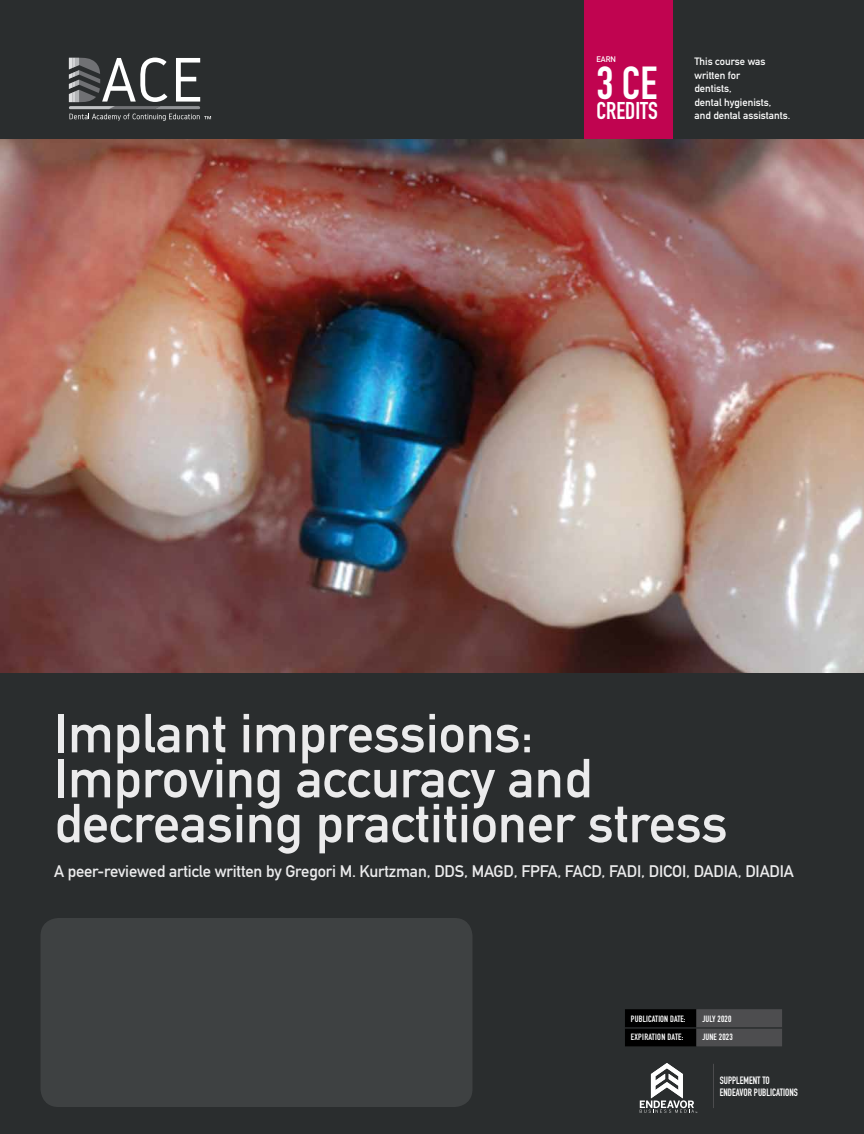
<style>
.page{position:relative;width:864px;height:1134px;background:#2a2d2e}
.page>*{position:absolute;margin:0;border:0;box-sizing:border-box;transform-origin:0 0}
.t1{font:54px/45px "DIN Mittelschrift Std";color:#ebebec}
.t2{font:45.6px "DIN Engschrift Std";color:#fff}
.t3{font:24px "DIN Engschrift Std";color:#fff}
.t4{font:16.5px "DIN Mittelschrift Std";letter-spacing:-.01em;color:#ebebec}
.t5{font:10.5px/13.5px "DIN Mittelschrift Std";color:#fff}
.t6{font:10.5px/12px "DIN Engschrift Std";color:#fff;scale:.95 1}
.t7{font:9px "DIN Engschrift Std";letter-spacing:.015em;color:#fff}
.t8{font:7.95px "DIN Mittelschrift Std";color:#fff}
</style>
<div class="page">
<img style="left:0;top:139px;width:864px;height:534px">
<svg style="left:640px;top:1063px;width:57px;height:50px"></svg>
<hr style="left:713px;top:1064px;width:1px;height:44px;background:#4d4d4f">
<div style="left:584px;top:0;width:89px;height:139px;background:#c00450"></div>
<div style="left:40px;top:918px;width:432px;height:189px;background:#3e4142;border-radius:18px"></div>
<svg style="left:69px;top:58px;width:142px;height:63px"></svg>
<svg style="left:625px;top:1009px;width:157px;height:37px;background:#2a2a2b"></svg>
<hr style="left:625px;top:1027px;width:71px;height:2px;background:#2a2d2e">
<hr style="left:696px;top:1027px;width:86px;height:2px;background:#2a2d2e">
<p class="t8" style="left:596px;top:55px;width:21px">EARN</p>
<h2 class="t2" style="left:596px;top:56px;width:62px">3 CE</h2>
<h3 class="t3" style="left:596px;top:97px;width:63px">CREDITS</h3>
<p class="t5" style="left:694px;top:55px;width:97px">This course was written for<br>dentists,<br>dental hygienists, and dental assistants.</p>
<h1 class="t1" style="left:54px;top:711px;width:675px">Implant impressions:<br>Improving accuracy and decreasing practitioner stress</h1>
<p class="t4" style="left:54px;top:861px;width:741px">A peer-reviewed article written by Gregori M. Kurtzman, DDS, MAGD, FPFA, FACD, FADI, DICOI, DADIA, DIADIA</p>
<p class="t7" style="left:631px;top:1013px;width:56px">PUBLICATION DATE:</p>
<p class="t7" style="left:702px;top:1014px;width:30px">JULY 2020</p>
<p class="t7" style="left:631px;top:1032px;width:54px">EXPIRATION DATE:</p>
<p class="t7" style="left:702px;top:1032px;width:32px">JUNE 2023</p>
<p class="t6" style="left:720px;top:1074px;width:84px">SUPPLEMENT TO<br>ENDEAVOR PUBLICATIONS</p>
</div>
